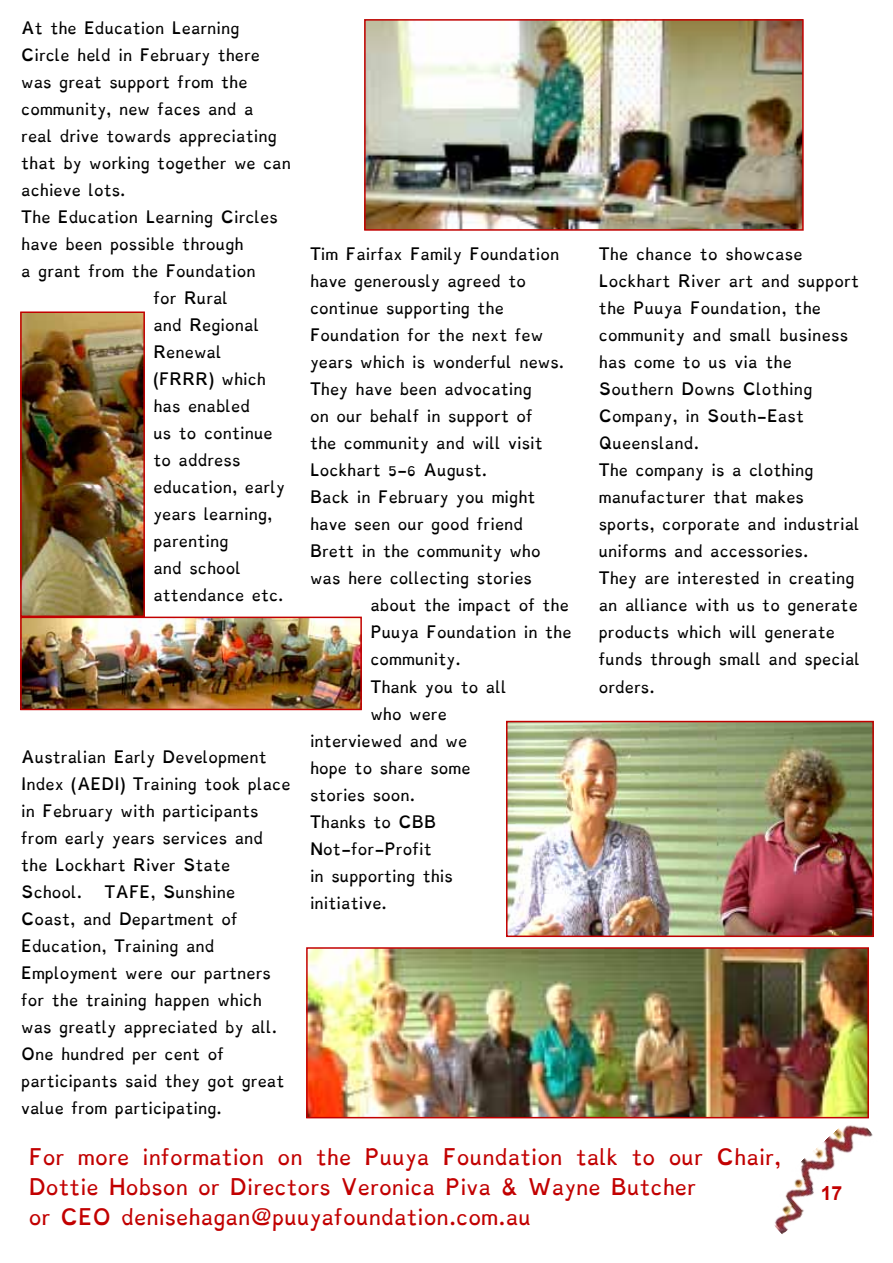
<style>
.page{position:relative;width:893px;height:1263px;background:#fff}
.page>*{position:absolute;margin:0;border:0;box-sizing:border-box;transform-origin:0 0}
.t1{font:700 19.5px "Arial";color:#c20000}
.t2{font:18px/30px "Dyslexie";color:#c20000}
.t3{font:13.5px/27px "Dyslexie";color:#000}
</style>
<div class="page">
<img style="left:754px;top:1118px;width:119px;height:117px">
<img style="left:367px;top:22px;width:434px;height:206px">
<div style="left:364px;top:19px;width:440px;height:212px;border:2px solid #c20000"></div>
<img style="left:23px;top:620px;width:336px;height:87px">
<div style="left:20px;top:617px;width:342px;height:93px;border:2px solid #c20000"></div>
<img style="left:23px;top:314px;width:119px;height:300px">
<div style="left:20px;top:311px;width:125px;height:306px;border:2px solid #c20000"></div>
<img style="left:309px;top:950px;width:557px;height:165px">
<div style="left:306px;top:947px;width:563px;height:171px;border:2px solid #c20000"></div>
<img style="left:509px;top:724px;width:362px;height:210px">
<div style="left:506px;top:721px;width:368px;height:216px;border:2px solid #c20000"></div>
<p class="t3" style="left:21px;top:16px;width:220px">At the Education Learning</p>
<p class="t3" style="left:21px;top:43px;width:240px">Circle held in February there</p>
<p class="t3" style="left:21px;top:70px;width:228px">was great support from the</p>
<p class="t3" style="left:21px;top:97px;width:234px">community, new faces and a</p>
<p class="t3" style="left:21px;top:124px;width:257px">real drive towards appreciating</p>
<p class="t3" style="left:21px;top:151px;width:271px">that by working together we can</p>
<p class="t3" style="left:21px;top:178px;width:106px">achieve lots.</p>
<p class="t3" style="left:21px;top:205px;width:258px">The Education Learning Circles</p>
<p class="t3" style="left:21px;top:232px;width:224px">have been possible through</p>
<p class="t3" style="left:21px;top:259px;width:236px">a grant from the Foundation</p>
<p class="t3" style="left:153px;top:286px;width:76px">for Rural</p>
<p class="t3" style="left:153px;top:313px;width:107px">and Regional</p>
<p class="t3" style="left:153px;top:340px;width:70px">Renewal</p>
<p class="t3" style="left:153px;top:367px;width:114px">(FRRR) which</p>
<p class="t3" style="left:153px;top:394px;width:98px">has enabled</p>
<p class="t3" style="left:153px;top:421px;width:121px">us to continue</p>
<p class="t3" style="left:153px;top:448px;width:89px">to address</p>
<p class="t3" style="left:153px;top:475px;width:133px">education, early</p>
<p class="t3" style="left:153px;top:502px;width:121px">years learning,</p>
<p class="t3" style="left:153px;top:529px;width:77px">parenting</p>
<p class="t3" style="left:153px;top:556px;width:89px">and school</p>
<p class="t3" style="left:153px;top:583px;width:132px">attendance etc.</p>
<p class="t3" style="left:21px;top:745px;width:271px">Australian Early Development<br>Index (AEDI) Training took place in February with participants from early years services and the Lockhart River State<br>School.</p>
<p class="t3" style="left:21px;top:880px;width:265px;text-indent:83px">TAFE, Sunshine<br>Coast, and Department of<br>Education, Training and<br>Employment were our partners for the training happen which was greatly appreciated by all.<br>One hundred per cent of participants said they got great value from participating.</p>
<p class="t3" style="left:310px;top:243px;width:251px">Tim Fairfax Family Foundation</p>
<p class="t3" style="left:310px;top:270px;width:218px">have generously agreed to</p>
<p class="t3" style="left:310px;top:297px;width:195px">continue supporting the</p>
<p class="t3" style="left:310px;top:324px;width:235px">Foundation for the next few</p>
<p class="t3" style="left:310px;top:351px;width:256px">years which is wonderful news.</p>
<p class="t3" style="left:310px;top:378px;width:223px">They have been advocating</p>
<p class="t3" style="left:310px;top:405px;width:224px">on our behalf in support of</p>
<p class="t3" style="left:310px;top:432px;width:234px">the community and will visit</p>
<p class="t3" style="left:310px;top:459px;width:179px">Lockhart 5-6 August.</p>
<p class="t3" style="left:310px;top:486px;width:227px">Back in February you might</p>
<p class="t3" style="left:310px;top:513px;width:215px">have seen our good friend</p>
<p class="t3" style="left:310px;top:540px;width:232px">Brett in the community who</p>
<p class="t3" style="left:310px;top:567px;width:224px">was here collecting stories</p>
<p class="t3" style="left:370px;top:594px;width:200px">about the impact of the</p>
<p class="t3" style="left:370px;top:621px;width:203px">Puuya Foundation in the</p>
<p class="t3" style="left:370px;top:648px;width:92px">community.</p>
<p class="t3" style="left:370px;top:675px;width:138px">Thank you to all</p>
<p class="t3" style="left:370px;top:702px;width:78px">who were</p>
<p class="t3" style="left:310px;top:729px;width:159px">interviewed and we</p>
<p class="t3" style="left:310px;top:756px;width:162px">hope to share some</p>
<p class="t3" style="left:310px;top:783px;width:107px">stories soon.</p>
<p class="t3" style="left:310px;top:810px;width:128px">Thanks to CBB</p>
<p class="t3" style="left:310px;top:837px;width:123px">Not-for-Profit</p>
<p class="t3" style="left:310px;top:864px;width:144px">in supporting this</p>
<p class="t3" style="left:310px;top:891px;width:78px">initiative.</p>
<p class="t3" style="left:599px;top:243px;width:263px">The chance to showcase<br>Lockhart River art and support the Puuya Foundation, the community and small business has come to us via the<br>Southern Downs Clothing<br>Company, in South-East<br>Queensland.<br>The company is a clothing manufacturer that makes sports, corporate and industrial uniforms and accessories.<br>They are interested in creating an alliance with us to generate products which will generate funds through small and special orders.</p>
<h2 class="t2" style="left:29px;top:1145px;width:754px">For more information on the Puuya Foundation talk to our Chair,<br>Dottie Hobson or Directors Veronica Piva &amp; Wayne Butcher<br>or CEO denisehagan@puuyafoundation.com.au</h2>
<h1 class="t1" style="left:821px;top:1181px;width:23px">17</h1>
</div>
